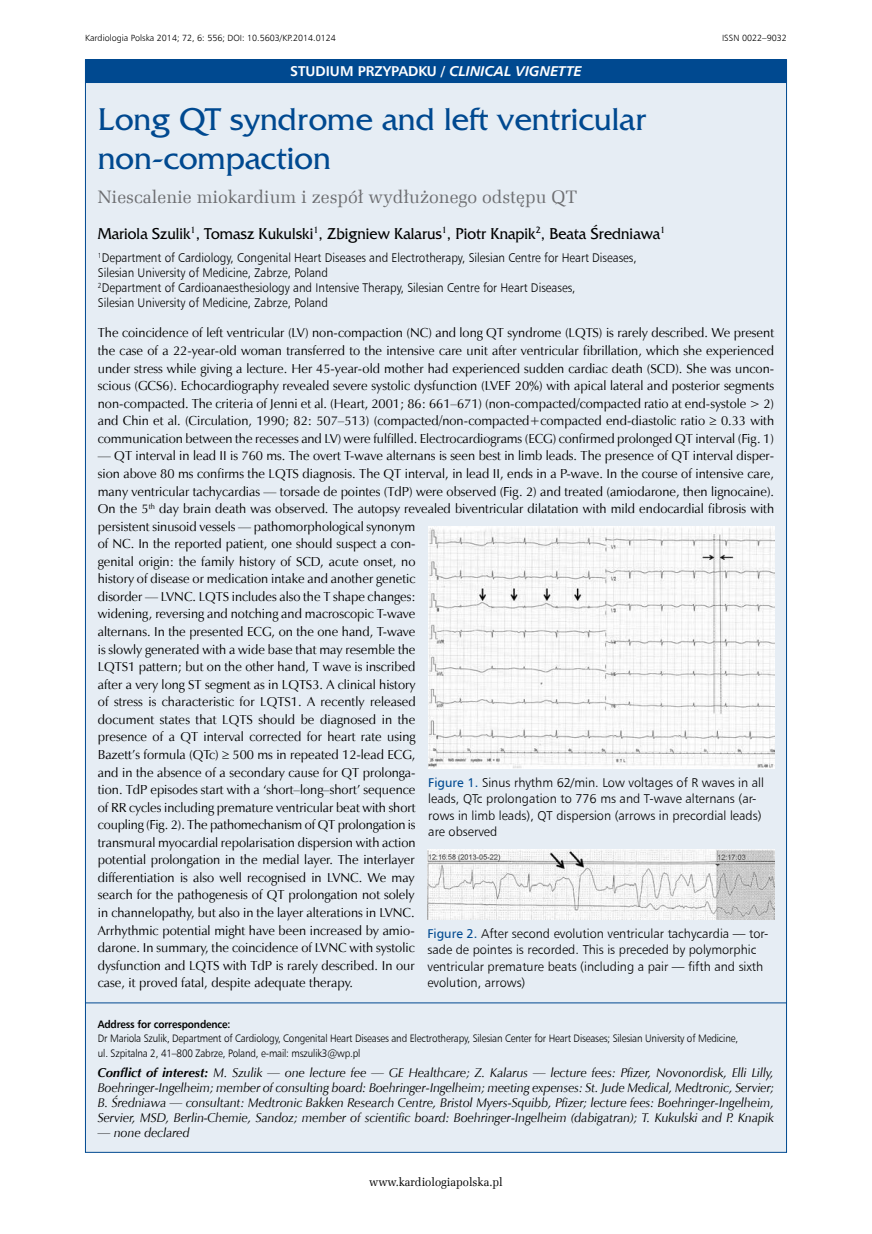
<style>
.page{position:relative;width:872px;height:1234px;background:#fff}
.page>*{position:absolute;margin:0;border:0;box-sizing:border-box;transform-origin:0 0}
.t1{font:33px/39px "France";color:#004990}
.t2{font:18px "Zapf Ellipt EU";color:#6d6e71}
.t3{font:16.5px "France";color:#000;scale:.94 1}
.t4{font:700 14.25px "Humnst 777 EU";color:#fff}
.t5{font:13.05px/17.5px "Zapf Humnst EU";color:#000;text-align:justify}
.t6{font:italic 12.75px/15px "Zapf Humnst EU";color:#000;text-align:justify}
.t7{font:12.75px/16.5px "Humnst 777 Lt EU";color:#000}
.t8{font:12.6px/15px "Humnst 777 Lt EU";color:#000;scale:.93 1}
.t9{font:12px "Zapf Ellipt EU";color:#000;scale:.95 1}
.t10{font:10.8px/14.2px "Humnst 777 Lt EU";letter-spacing:-.015em;color:#000;scale:.92 1}
.t11{font:700 10.8px "Humnst 777 EU";letter-spacing:-.015em;color:#000;scale:.92 1}
.t12{font:9px "Humnst 777 Lt EU";color:#000}
.s1{font-style:italic}
.s2{font-weight:700}
.s3{font-family:"Humnst 777 EU";color:#004990}
</style>
<div class="page">
<div style="left:85px;top:60px;width:702px;height:1092px;background:#e6edf4;border:1px solid #004990"></div>
<div style="left:85px;top:59px;width:702px;height:24px;background:#004990"></div>
<hr style="left:85px;top:1002px;width:702px;height:1px;background:#004990">
<img style="left:428px;top:526px;width:346px;height:242px">
<img style="left:427px;top:849px;width:348px;height:70px">
<p class="t12" style="left:85px;top:33px;width:252px">Kardiologia Polska 2014; 72, 6: 556; DOI: 10.5603/KP.2014.0124</p>
<p class="t12" style="left:722px;top:33px;width:66px">ISSN 0022–9032</p>
<p class="t4" style="left:290px;top:62px;width:293px">Studium przypadku / <span class="s1">CLINICAL VIGNETTE</span></p>
<h1 class="t1" style="left:98px;top:100px;width:549px">Long QT syndrome and left ventricular non-compaction</h1>
<h2 class="t2" style="left:98px;top:186px;width:481px">Niescalenie miokardium i zespół wydłużonego odstępu QT</h2>
<p class="t3" style="left:98px;top:224px;width:605px">Mariola Szulik<sup>1</sup>, Tomasz Kukulski<sup>1</sup>, Zbigniew Kalarus<sup>1</sup>, Piotr Knapik<sup>2</sup>, Beata Średniawa<sup>1</sup></p>
<p class="t8" style="left:98px;top:250px;width:581px"><sup>1</sup>Department of Cardiology, Congenital Heart Diseases and Electrotherapy, Silesian Centre for Heart Diseases, Silesian University of Medicine, Zabrze, Poland<br><sup>2</sup>Department of Cardioanaesthesiology and Intensive Therapy, Silesian Centre for Heart Diseases,<br>Silesian University of Medicine, Zabrze, Poland</p>
<p class="t5" style="left:98px;top:324px;width:678px">The coincidence of left ventricular (LV) non-compaction (NC) and long QT syndrome (LQTS) is rarely described. We present the case of a 22-year-old woman transferred to the intensive care unit after ventricular fibrillation, which she experienced under stress while giving a lecture. Her 45-year-old mother had experienced sudden cardiac death (SCD). She was uncon&shy;scious (GCS6). Echocardiography revealed severe systolic dysfunction (LVEF 20%) with apical lateral and posterior segments non-compacted. The criteria of Jenni et al. (Heart, 2001; 86: 661–671) (non-compacted/compacted ratio at end-systole &gt; 2) and Chin et al. (Circulation, 1990; 82: 507–513) (compacted/non-compacted+compacted end-diastolic ratio ≥ 0.33 with communication between the recesses and LV) were fulfilled. Electrocardiograms (ECG) confirmed prolonged QT interval (Fig. 1)</p>
<p class="t5" style="left:98px;top:447px;width:678px;text-align:left">— QT interval in lead II is 760 ms. The overt T-wave alternans is seen best in limb leads. The presence of QT interval disper&shy;sion above 80 ms confirms the LQTS diagnosis. The QT interval, in lead II, ends in a P-wave. In the course of intensive care, many ventricular tachycardias — torsade de pointes (TdP) were observed (Fig. 2) and treated (amiodarone, then lignocaine).<br>On the 5<sup>th</sup> day brain death was observed. The autopsy revealed biventricular dilatation with mild endocardial fibrosis with persistent sinusoid vessels — pathomorphological synonym<br>of NC. In the reported patient, one should suspect a con-<br>genital origin: the family history of SCD, acute onset, no<br>history of disease or medication intake and another genetic<br>disorder — LVNC. LQTS includes also the T shape changes:<br>widening, reversing and notching and macroscopic T-wave<br>alternans. In the presented ECG, on the one hand, T-wave<br>is slowly generated with a wide base that may resemble the<br>LQTS1 pattern; but on the other hand, T wave is inscribed<br>after a very long ST segment as in LQTS3. A clinical history<br>of stress is characteristic for LQTS1. A recently released<br>document states that LQTS should be diagnosed in the<br>presence of a QT interval corrected for heart rate using<br>Bazett’s formula (QTc) ≥ 500 ms in repeated 12-lead ECG,<br>and in the absence of a secondary cause for QT prolonga-<br>tion. TdP episodes start with a ‘short–long–short’ sequence<br>of RR cycles including premature ventricular beat with short<br>coupling (Fig. 2). The pathomechanism of QT prolongation is<br>transmural myocardial repolarisation dispersion with action<br>potential prolongation in the medial layer. The interlayer<br>differentiation is also well recognised in LVNC. We may<br>search for the pathogenesis of QT prolongation not solely<br>in channelopathy, but also in the layer alterations in LVNC.<br>Arrhythmic potential might have been increased by amio-<br>darone. In summary, the coincidence of LVNC with systolic<br>dysfunction and LQTS with TdP is rarely described. In our<br>case, it proved fatal, despite adequate therapy.</p>
<p class="t11" style="left:98px;top:1017px;width:146px">Address for correspondence:</p>
<p class="t10" style="left:98px;top:1031px;width:697px">Dr Mariola Szulik, Department of Cardiology, Congenital Heart Diseases and Electrotherapy, Silesian Center for Heart Diseases; Silesian University of Medicine, ul. Szpitalna 2, 41–800 Zabrze, Poland, e-mail: mszulik3@wp.pl</p>
<p class="t6" style="left:98px;top:1064px;width:678px"><span class="s2">Conflict of interest:</span> M. Szulik — one lecture fee — GE Healthcare; Z. Kalarus — lecture fees: Pfizer, Novonordisk, Elli Lilly, Boehringer-Ingelheim; member of consulting board: Boehringer-Ingelheim; meeting expenses: St. Jude Medical, Medtronic, Servier; B. Średniawa — consultant: Medtronic Bakken Research Centre, Bristol Myers-Squibb, Pfizer; lecture fees: Boehringer-Ingelheim, Servier, MSD, Berlin-Chemie, Sandoz; member of scientific board: Boehringer-Ingelheim (dabigatran); T. Kukulski and P. Knapik</p>
<p class="t6" style="left:98px;top:1124px;width:93px">— none declared</p>
<p class="t7" style="left:428px;top:773px;width:337px"><span class="s3">Figure 1.</span> Sinus rhythm 62/min. Low voltages of R waves in all leads, QTc prolongation to 776 ms and T-wave alternans (ar&shy;rows in limb leads), QT dispersion (arrows in precordial leads) are observed</p>
<p class="t7" style="left:427px;top:924px;width:342px"><span class="s3">Figure 2.</span> After second evolution ventricular tachycardia — tor&shy;sade de pointes is recorded. This is preceded by polymorphic ventricular premature beats (including a pair — fifth and sixth evolution, arrows)</p>
<p class="t9" style="left:369px;top:1174px;width:142px">www.kardiologiapolska.pl</p>
</div>
